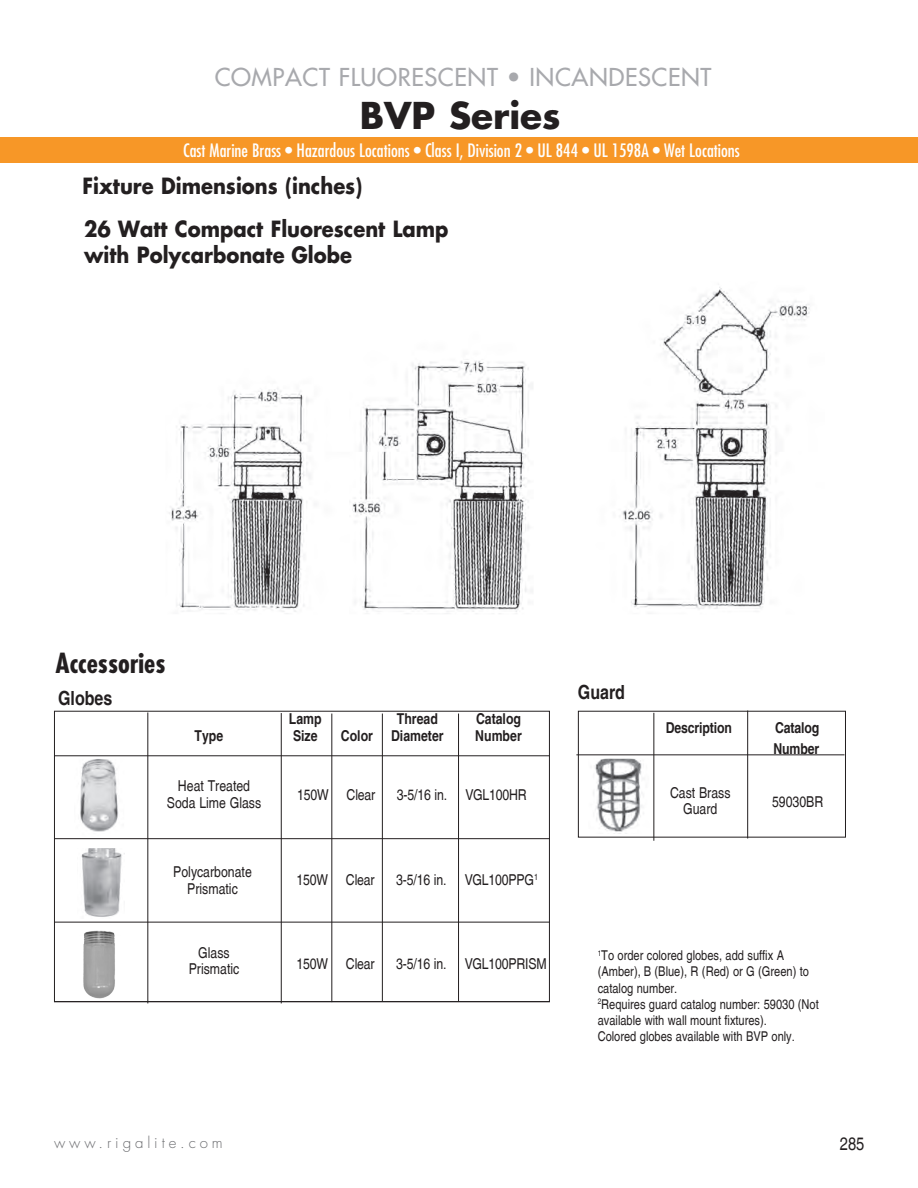
<style>
.page{position:relative;width:918px;height:1188px;background:#fff}
.page>*{position:absolute;margin:0;border:0;box-sizing:border-box;transform-origin:0 0}
.t1{font:700 36px "Futura Std";color:#231f20}
.table_head_TOC{font:700 condensed 27px "Futura";color:#231f20}
.t2{font:500 24px "Futura Std";letter-spacing:.025em;color:#a8a9ad}
.Table_Head-Small{font:700 21.75px "Futura Std";color:#231f20;scale:.9 1}
.t3{font:700 condensed 19.5px "Helvetica Com";color:#231f20}
.t4{font:condensed 18px "Futura Std";color:#fff}
.t5{font:condensed 18px "Helvetica Com";color:#231f20}
.FEATURE_Paragraph{font:condensed 15px "Helvetica Com";color:#231f20}
.FEATURE_Paragraph-2{font:700 condensed 15px/21px "Helvetica Com";color:#231f20}
.t6{font:300 15px "Futura Std";letter-spacing:.26em;color:#6c6d70}
.t7{font:condensed 13.5px/16.2px "Helvetica Com";color:#231f20}
</style>
<div class="page">
<div style="left:0;top:137px;width:918px;height:26px;background:#f79727"></div>
<img style="left:80px;top:759px;width:38px;height:73px">
<hr style="left:54px;top:838px;width:496px;height:1px;background:#231f20">
<hr style="left:54px;top:755px;width:496px;height:1px;background:#231f20">
<hr style="left:54px;top:922px;width:496px;height:1px;background:#231f20">
<hr style="left:147px;top:712px;width:1px;height:291px;background:#231f20">
<img style="left:81px;top:848px;width:41px;height:69px">
<img style="left:169px;top:287px;width:641px;height:327px">
<div style="left:578px;top:711px;width:268px;height:127px;border:1px solid #231f20"></div>
<img style="left:593px;top:759px;width:49px;height:75px">
<hr style="left:382px;top:714px;width:1px;height:287px;background:#231f20">
<hr style="left:747px;top:711px;width:1px;height:127px;background:#231f20">
<hr style="left:458px;top:714px;width:1px;height:287px;background:#231f20">
<hr style="left:331px;top:714px;width:1px;height:288px;background:#231f20">
<hr style="left:281px;top:713px;width:1px;height:290px;background:#231f20">
<hr style="left:653px;top:713px;width:1px;height:128px;background:#231f20">
<hr style="left:576px;top:754px;width:269px;height:1px;background:#231f20">
<hr style="left:54px;top:1001px;width:496px;height:1px;background:#231f20">
<img style="left:76px;top:930px;width:46px;height:73px">
<h3 class="t2" style="left:215px;top:63px;width:498px">COMPACT FLUORESCENT • INCANDESCENT</h3>
<h1 class="t1" style="left:360px;top:92px;width:202px">BVP Series</h1>
<h3 class="t4" style="left:183px;top:139px;width:558px">Cast Marine Brass • Hazardous Locations • Class I, Division 2 • UL 844 • UL 1598A • Wet Locations</h3>
<p class="Table_Head-Small" style="left:82px;top:172px;width:312px">Fixture Dimensions (inches)</p>
<p class="Table_Head-Small" style="left:84px;top:215px;width:406px">26 Watt Compact Fluorescent Lamp</p>
<p class="Table_Head-Small" style="left:84px;top:240px;width:299px">with Polycarbonate Globe</p>
<p class="table_head_TOC" style="left:56px;top:645px;width:111px">Accessories</p>
<p class="t3" style="left:58px;top:687px;width:56px">Globes</p>
<p class="t3" style="left:578px;top:680px;width:49px">Guard</p>
<p class="FEATURE_Paragraph-2" style="left:289px;top:709px;width:34px">Lamp</p>
<p class="FEATURE_Paragraph-2" style="left:397px;top:709px;width:43px">Thread</p>
<p class="FEATURE_Paragraph-2" style="left:476px;top:709px;width:47px">Catalog</p>
<p class="FEATURE_Paragraph-2" style="left:195px;top:725px;width:30px">Type</p>
<p class="FEATURE_Paragraph-2" style="left:293px;top:725px;width:26px">Size</p>
<p class="FEATURE_Paragraph-2" style="left:341px;top:725px;width:104px">Color Diameter</p>
<p class="FEATURE_Paragraph-2" style="left:475px;top:725px;width:48px">Number</p>
<p class="FEATURE_Paragraph" style="left:178px;top:777px;width:74px">Heat Treated</p>
<p class="FEATURE_Paragraph" style="left:167px;top:794px;width:96px">Soda Lime Glass</p>
<p class="FEATURE_Paragraph" style="left:173px;top:863px;width:80px">Polycarbonate</p>
<p class="FEATURE_Paragraph" style="left:187px;top:879px;width:52px">Prismatic</p>
<p class="FEATURE_Paragraph" style="left:297px;top:785px;width:80px">150W Clear</p>
<p class="FEATURE_Paragraph" style="left:397px;top:785px;width:131px">3-5/16 in. VGL100HR</p>
<p class="FEATURE_Paragraph" style="left:296px;top:871px;width:80px">150W Clear</p>
<p class="FEATURE_Paragraph" style="left:396px;top:871px;width:143px">3-5/16 in. VGL100PPG<sup>1</sup></p>
<p class="FEATURE_Paragraph-2" style="left:666px;top:717px;width:68px">Description</p>
<p class="FEATURE_Paragraph-2" style="left:774px;top:717px;width:47px">Catalog<br>Number</p>
<p class="FEATURE_Paragraph" style="left:670px;top:784px;width:62px">Cast Brass</p>
<p class="FEATURE_Paragraph" style="left:683px;top:800px;width:36px">Guard</p>
<p class="FEATURE_Paragraph" style="left:772px;top:793px;width:53px">59030BR</p>
<p class="FEATURE_Paragraph" style="left:198px;top:944px;width:33px">Glass</p>
<p class="FEATURE_Paragraph" style="left:189px;top:960px;width:52px">Prismatic</p>
<p class="FEATURE_Paragraph" style="left:296px;top:955px;width:80px">150W Clear</p>
<p class="FEATURE_Paragraph" style="left:396px;top:955px;width:152px">3-5/16 in. VGL100PRISM</p>
<p class="t7" style="left:598px;top:947px;width:213px"><sup>1</sup>To order colored globes, add suffix A (Amber), B (Blue), R (Red) or G (Green) to catalog number.</p>
<p class="t7" style="left:598px;top:996px;width:223px"><sup>2</sup>Requires guard catalog number: 59030 (Not available with wall mount fixtures).</p>
<p class="t7" style="left:598px;top:1028px;width:199px">Colored globes available with BVP only.</p>
<p class="t6" style="left:54px;top:1134px;width:170px">www.rigalite.com</p>
<h3 class="t5" style="left:840px;top:1133px;width:26px">285</h3>
</div>
